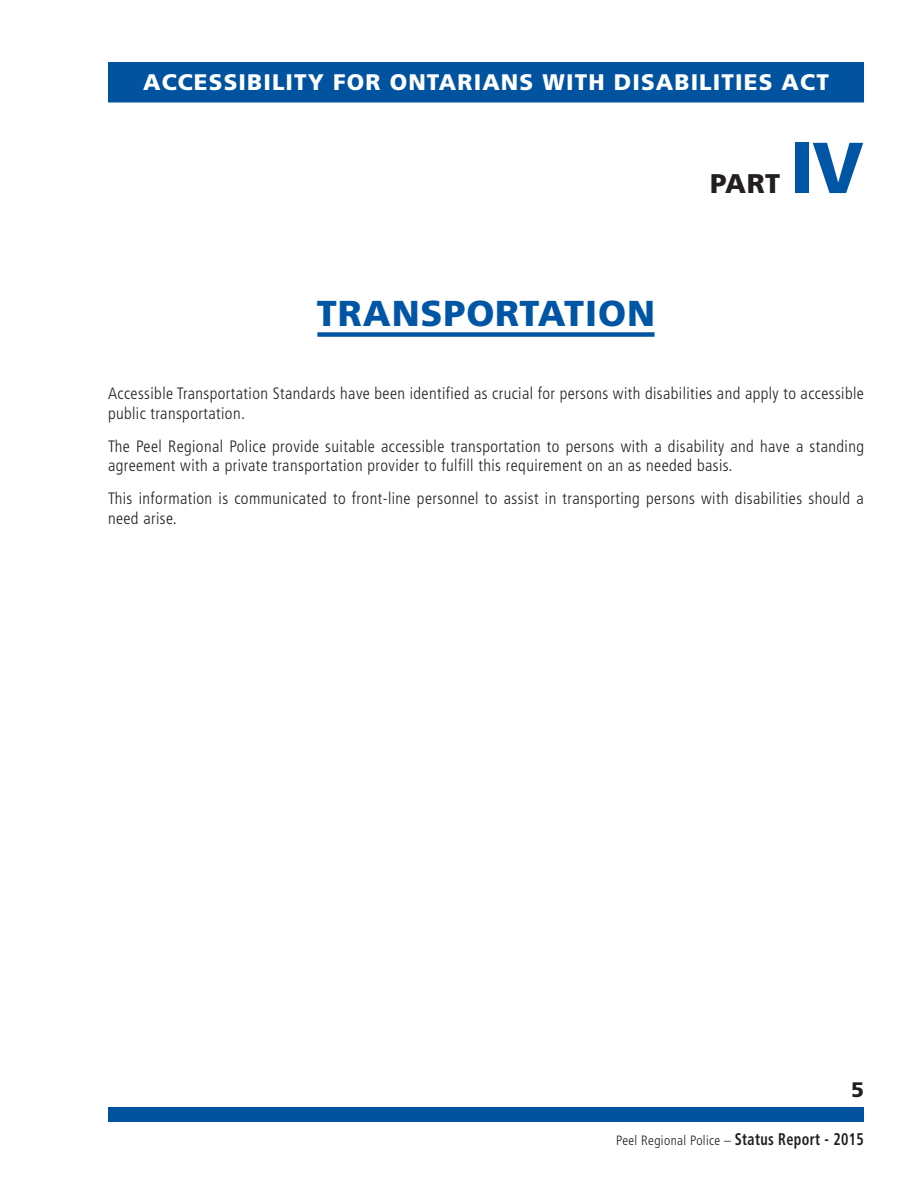
<style>
.page{position:relative;width:918px;height:1188px;background:#fff}
.page>*{position:absolute;margin:0;border:0;box-sizing:border-box;transform-origin:0 0}
.t1{font:900 72px "Frutiger";color:#0155a5}
.t2{font:900 36px "Frutiger";letter-spacing:.025em;color:#0155a5}
.t3{font:900 27px "Frutiger";color:#231f20}
.t4{font:900 22.5px "Frutiger";letter-spacing:.05em;color:#fff}
.t5{font:900 21px "Frutiger";color:#231f20}
.t6{font:300 condensed 16.5px/19.5px "Frutiger";letter-spacing:.025em;color:#231f20}
.t7{font:300 condensed 13.5px "Frutiger";letter-spacing:.025em;color:#231f20}
.s1{font-weight:700;font-size:16.8px}
</style>
<div class="page">
<div style="left:108px;top:62px;width:756px;height:40px;background:#0153a0"></div>
<div style="left:108px;top:1107px;width:756px;height:15px;background:#0153a0"></div>
<div style="left:317px;top:332px;width:338px;height:5px;background:#0155a5"></div>
<h3 class="t4" style="left:143px;top:68px;width:687px">ACCESSIBILITY FOR ONTARIANS WITH DISABILITIES ACT</h3>
<h2 class="t2" style="left:317px;top:291px;width:340px">TRANSPORTATION</h2>
<h3 class="t3" style="left:710px;top:167px;width:72px">PART</h3>
<h1 class="t1" style="left:790px;top:124px;width:76px">IV</h1>
<p class="t6" style="left:108px;top:384px;width:757px">Accessible Transportation Standards have been identified as crucial for persons with disabilities and apply to accessible public transportation.</p>
<p class="t6" style="left:108px;top:436px;width:758px">The Peel Regional Police provide suitable accessible transportation to persons with a disability and have a standing agreement with a private transportation provider to fulfill this requirement on an as needed basis.</p>
<p class="t6" style="left:108px;top:489px;width:757px">This information is communicated to front-line personnel to assist in transporting persons with disabilities should a need arise.</p>
<p class="t5" style="left:851px;top:1077px;width:14px">5</p>
<p class="t7" style="left:616px;top:1133px;width:249px">Peel Regional Police – <span class="s1">Status Report - 2015</span></p>
</div>
